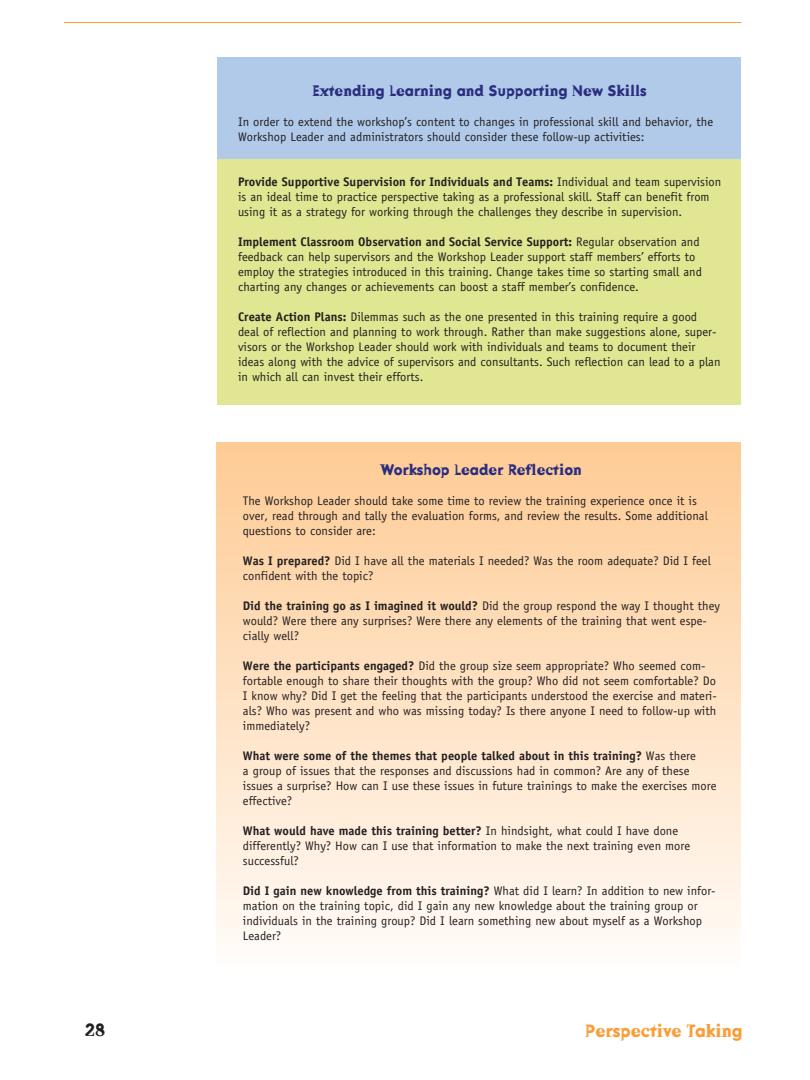
<style>
.page{position:relative;width:810px;height:1080px;background:#fff}
.page>*{position:absolute;margin:0;border:0;box-sizing:border-box;transform-origin:0 0}
.t1{font:700 17.5px "Dead History";color:#f99d38}
.t2{font:700 17.5px "Dead History";color:#231f20}
.t3{font:700 15px "Dead History";color:#2b2e80}
.t4{font:12.5px/15px "Officina Sans";color:#231f20}
.s1{font-weight:700}
</style>
<div class="page">
<div style="left:217px;top:442px;width:524px;height:527px;background:linear-gradient(to bottom,#feca94,#fffcf8)"></div>
<div style="left:218px;top:130px;width:523px;height:275px;background:#e0e691"></div>
<div style="left:218px;top:58px;width:523px;height:101px;background:#b1cae9"></div>
<hr style="left:64px;top:22px;width:677px;height:1px;background:#f99d38">
<h1 class="t2" style="left:85px;top:1018px;width:22px">28</h1>
<p class="t3" style="left:313px;top:80px;width:336px">Extending Learning and Supporting New Skills</p>
<p class="t4" style="left:238px;top:114px;width:477px">In order to extend the workshop’s content to changes in professional skill and behavior, the<br>Workshop Leader and administrators should consider these follow-up activities:</p>
<p class="t4" style="left:238px;top:174px;width:485px"><span class="s1">Provide Supportive Supervision for Individuals and Teams:</span> Individual and team supervision is an ideal time to practice perspective taking as a professional skill. Staff can benefit from using it as a strategy for working through the challenges they describe in supervision.</p>
<p class="t4" style="left:238px;top:234px;width:465px"><span class="s1">Implement Classroom Observation and Social Service Support:</span> Regular observation and feedback can help supervisors and the Workshop Leader support staff members’ efforts to employ the strategies introduced in this training. Change takes time so starting small and charting any changes or achievements can boost a staff member’s confidence.</p>
<p class="t4" style="left:238px;top:309px;width:484px"><span class="s1">Create Action Plans:</span> Dilemmas such as the one presented in this training require a good deal of reflection and planning to work through. Rather than make suggestions alone, super&shy;visors or the Workshop Leader should work with individuals and teams to document their ideas along with the advice of supervisors and consultants. Such reflection can lead to a plan in which all can invest their efforts.</p>
<p class="t3" style="left:381px;top:459px;width:202px">Workshop Leader Reflection</p>
<p class="t4" style="left:243px;top:493px;width:467px">The Workshop Leader should take some time to review the training experience once it is over, read through and tally the evaluation forms, and review the results. Some additional questions to consider are:</p>
<p class="t4" style="left:243px;top:553px;width:470px"><span class="s1">Was I prepared?</span> Did I have all the materials I needed? Was the room adequate? Did I feel confident with the topic?</p>
<p class="t4" style="left:243px;top:598px;width:479px"><span class="s1">Did the training go as I imagined it would?</span> Did the group respond the way I thought they would? Were there any surprises? Were there any elements of the training that went espe&shy;cially well?</p>
<p class="t4" style="left:243px;top:658px;width:475px"><span class="s1">Were the participants engaged?</span> Did the group size seem appropriate? Who seemed com&shy;fortable enough to share their thoughts with the group? Who did not seem comfortable? Do I know why? Did I get the feeling that the participants understood the exercise and materi&shy;als? Who was present and who was missing today? Is there anyone I need to follow-up with immediately?</p>
<p class="t4" style="left:243px;top:748px;width:475px"><span class="s1">What were some of the themes that people talked about in this training?</span> Was there<br>a group of issues that the responses and discussions had in common? Are any of these issues a surprise? How can I use these issues in future trainings to make the exercises more effective?</p>
<p class="t4" style="left:243px;top:823px;width:449px"><span class="s1">What would have made this training better?</span> In hindsight, what could I have done differently? Why? How can I use that information to make the next training even more successful?</p>
<p class="t4" style="left:243px;top:883px;width:474px"><span class="s1">Did I gain new knowledge from this training?</span> What did I learn? In addition to new infor&shy;mation on the training topic, did I gain any new knowledge about the training group or individuals in the training group? Did I learn something new about myself as a Workshop Leader?</p>
<h1 class="t1" style="left:585px;top:1018px;width:159px">Perspective Taking</h1>
</div>
